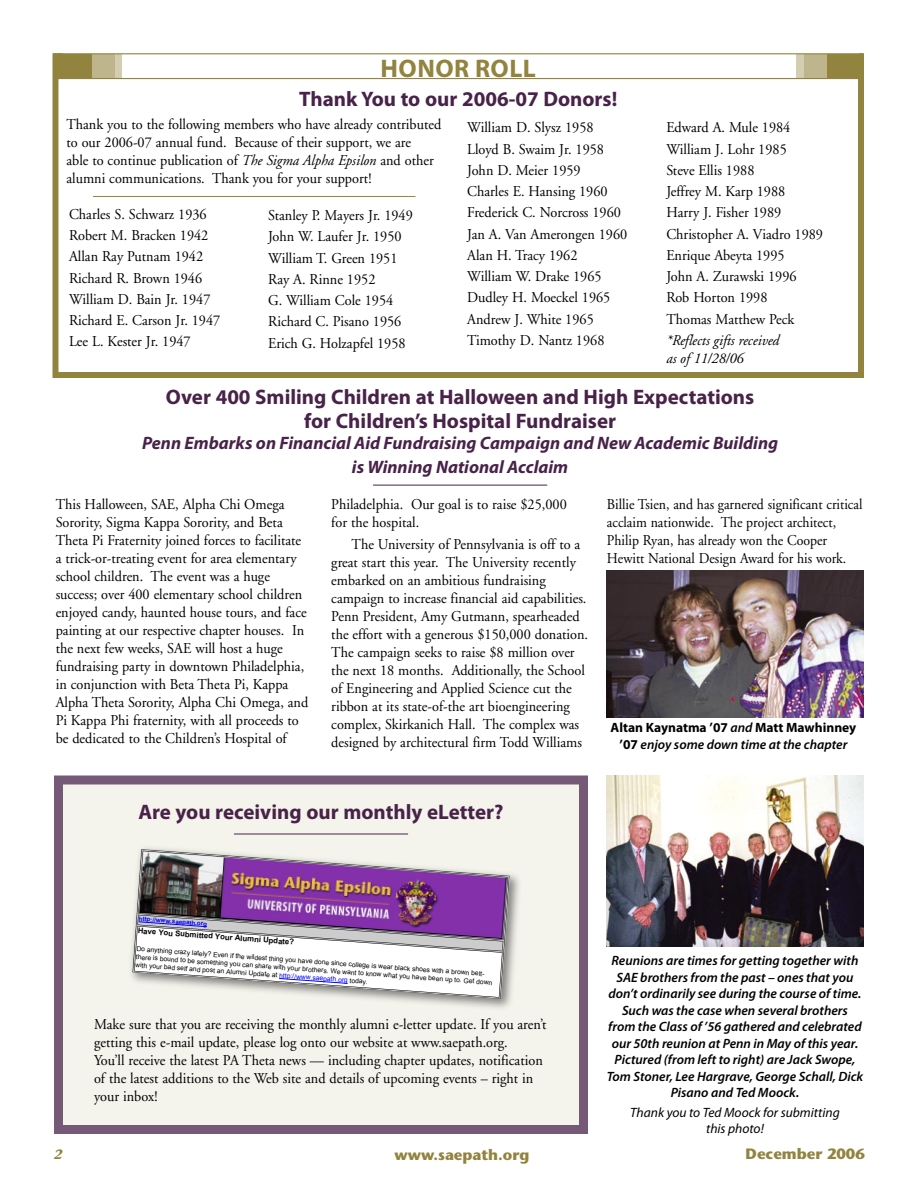
<style>
.page{position:relative;width:918px;height:1188px;background:#fff}
.page>*{position:absolute;margin:0;border:0;box-sizing:border-box;transform-origin:0 0}
._2_List_Heading{font:700 25.5px "Myriad Pro";letter-spacing:.02em;color:#92843f}
._2_Headline{font:700 21px/24px "Myriad Pro";color:#482248;text-align:center}
._2_Subhead{font:italic 700 18px/24px "Myriad Pro";color:#482248;text-align:center}
._2_Frat_News_Body{font:15px/18px "Adobe Garamond";color:#000;scale:.95 1}
._2_Frat_News_Body-2{font:15px/18px "Adobe Garamond";color:#000;scale:.92 1}
._2_Frat_News_Body-3{font:italic 15px/18px "Adobe Garamond";color:#000;scale:.95 1}
.t1{font:700 15px "Stone Sans";color:#92843f}
._2_Caption{font:italic 600 13.5px/16.5px "Myriad Pro";color:#000;text-align:center}
._2_Caption-2{font:700 13.5px/16.5px "Myriad Pro";color:#000;text-align:center}
._2_Caption-3{font:italic 13.5px/16.5px "Myriad Pro";color:#000;text-align:center}
.t2{font:italic 700 13.5px "Stone Serif";color:#92843f}
.t3{font:700 7.8px "Arial";color:#000}
.t4{font:6.75px/7.9px "Arial";color:#000}
.t5{font:700 6.15px "Arial";color:#00f}
.s1{font-style:italic}
.s2{font-weight:600;font-style:italic}
.s3{color:#00f}
</style>
<div class="page">
<div style="left:52px;top:53px;width:812px;height:325px;border:6px solid #92843f"></div>
<div style="left:63px;top:54px;width:796px;height:24px;background:#fff"></div>
<div style="left:87px;top:54px;width:35px;height:24px;background:#d3ceb2"></div>
<div style="left:79px;top:54px;width:36px;height:24px;background:#beb58c"></div>
<div style="left:54px;top:54px;width:38px;height:24px;background:#92843f"></div>
<div style="left:796px;top:54px;width:36px;height:24px;background:#d3ceb2"></div>
<div style="left:804px;top:54px;width:36px;height:24px;background:#beb58c"></div>
<div style="left:827px;top:54px;width:36px;height:24px;background:#92843f"></div>
<div style="left:53px;top:53px;width:810px;height:26px;border:1px solid #92843f"></div>
<hr style="left:373px;top:485px;width:174px;height:1px;background:#482248">
<hr style="left:93px;top:196px;width:322px;height:1px;background:#92843f">
<img style="left:606px;top:570px;width:258px;height:147px">
<img style="left:606px;top:775px;width:258px;height:172px">
<div style="left:59px;top:780px;width:525px;height:349px;background:#f4f3ec"></div>
<div style="left:54px;top:775px;width:534px;height:359px;border:9px solid #765976"></div>
<hr style="left:234px;top:834px;width:174px;height:1px;background:#482248">
<div style="left:127px;top:844px;width:396px;height:168px;background:#000;opacity:.47"></div>
<img style="left:133px;top:849px;width:376px;height:150px">
<p class="_2_List_Heading" style="left:381px;top:52px;width:157px">HONOR ROLL</p>
<p class="_2_Headline" style="left:299px;top:86px;width:320px">Thank You to our 2006-07 Donors!</p>
<p class="_2_Frat_News_Body" style="left:66px;top:116px;width:396px">Thank you to the following members who have already contributed to our 2006-07 annual fund. Because of their support, we are<br>able to continue publication of <span class="s1">The Sigma Alpha Epsilon</span> and other alumni communications. Thank you for your support!</p>
<p class="_2_Frat_News_Body" style="left:69px;top:205px;width:146px">Charles S. Schwarz 1936</p>
<p class="_2_Frat_News_Body" style="left:69px;top:227px;width:148px">Robert M. Bracken 1942</p>
<p class="_2_Frat_News_Body" style="left:69px;top:248px;width:143px">Allan Ray Putnam 1942</p>
<p class="_2_Frat_News_Body" style="left:69px;top:269px;width:142px">Richard R. Brown 1946</p>
<p class="_2_Frat_News_Body" style="left:69px;top:290px;width:150px">William D. Bain Jr. 1947</p>
<p class="_2_Frat_News_Body" style="left:69px;top:312px;width:161px">Richard E. Carson Jr. 1947</p>
<p class="_2_Frat_News_Body" style="left:69px;top:333px;width:130px">Lee L. Kester Jr. 1947</p>
<p class="_2_Frat_News_Body" style="left:268px;top:207px;width:154px">Stanley P. Mayers Jr. 1949</p>
<p class="_2_Frat_News_Body" style="left:268px;top:228px;width:142px">John W. Laufer Jr. 1950</p>
<p class="_2_Frat_News_Body" style="left:268px;top:249px;width:138px">William T. Green 1951</p>
<p class="_2_Frat_News_Body" style="left:268px;top:271px;width:114px">Ray A. Rinne 1952</p>
<p class="_2_Frat_News_Body" style="left:268px;top:292px;width:133px">G. William Cole 1954</p>
<p class="_2_Frat_News_Body" style="left:268px;top:313px;width:142px">Richard C. Pisano 1956</p>
<p class="_2_Frat_News_Body" style="left:268px;top:334px;width:146px">Erich G. Holzapfel 1958</p>
<p class="_2_Frat_News_Body" style="left:467px;top:119px;width:134px">William D. Slysz 1958</p>
<p class="_2_Frat_News_Body" style="left:467px;top:140px;width:146px">Lloyd B. Swaim Jr. 1958</p>
<p class="_2_Frat_News_Body" style="left:467px;top:162px;width:121px">John D. Meier 1959</p>
<p class="_2_Frat_News_Body" style="left:467px;top:183px;width:149px">Charles E. Hansing 1960</p>
<p class="_2_Frat_News_Body" style="left:467px;top:204px;width:163px">Frederick C. Norcross 1960</p>
<p class="_2_Frat_News_Body" style="left:467px;top:225px;width:170px">Jan A. Van Amerongen 1960</p>
<p class="_2_Frat_News_Body" style="left:467px;top:247px;width:118px">Alan H. Tracy 1962</p>
<p class="_2_Frat_News_Body" style="left:467px;top:268px;width:143px">William W. Drake 1965</p>
<p class="_2_Frat_News_Body" style="left:467px;top:289px;width:152px">Dudley H. Moeckel 1965</p>
<p class="_2_Frat_News_Body" style="left:467px;top:310px;width:135px">Andrew J. White 1965</p>
<p class="_2_Frat_News_Body" style="left:467px;top:331px;width:146px">Timothy D. Nantz 1968</p>
<p class="_2_Frat_News_Body" style="left:666px;top:119px;width:132px">Edward A. Mule 1984</p>
<p class="_2_Frat_News_Body" style="left:666px;top:140px;width:128px">William J. Lohr 1985</p>
<p class="_2_Frat_News_Body" style="left:666px;top:162px;width:94px">Steve Ellis 1988</p>
<p class="_2_Frat_News_Body" style="left:666px;top:183px;width:127px">Jeffrey M. Karp 1988</p>
<p class="_2_Frat_News_Body" style="left:666px;top:204px;width:123px">Harry J. Fisher 1989</p>
<p class="_2_Frat_News_Body" style="left:666px;top:225px;width:166px">Christopher A. Viadro 1989</p>
<p class="_2_Frat_News_Body" style="left:666px;top:247px;width:126px">Enrique Abeyta 1995</p>
<p class="_2_Frat_News_Body" style="left:666px;top:268px;width:139px">John A. Zurawski 1996</p>
<p class="_2_Frat_News_Body" style="left:666px;top:289px;width:108px">Rob Horton 1998</p>
<p class="_2_Frat_News_Body" style="left:666px;top:310px;width:136px">Thomas Matthew Peck</p>
<p class="_2_Frat_News_Body-3" style="left:666px;top:332px;width:120px">*Reflects gifts received as of 11/28/06</p>
<p class="_2_Headline" style="left:166px;top:384px;width:590px">Over 400 Smiling Children at Halloween and High Expectations for Children’s Hospital Fundraiser</p>
<p class="_2_Subhead" style="left:142px;top:431px;width:638px">Penn Embarks on Financial Aid Fundraising Campaign and New Academic Building is Winning National Acclaim</p>
<p class="_2_Frat_News_Body" style="left:56px;top:496px;width:267px">This Halloween, SAE, Alpha Chi Omega Sorority, Sigma Kappa Sorority, and Beta Theta Pi Fraternity joined forces to facilitate a trick-or-treating event for area elementary school children. The event was a huge success; over 400 elementary school children enjoyed candy, haunted house tours, and face painting at our respective chapter houses. In the next few weeks, SAE will host a huge fundraising party in downtown Philadelphia, in conjunction with Beta Theta Pi, Kappa Alpha Theta Sorority, Alpha Chi Omega, and Pi Kappa Phi fraternity, with all proceeds to be dedicated to the Children’s Hospital of</p>
<p class="_2_Frat_News_Body" style="left:331px;top:496px;width:249px">Philadelphia. Our goal is to raise $25,000 for the hospital.</p>
<p class="_2_Frat_News_Body" style="left:331px;top:535px;width:272px;text-indent:20px">The University of Pennsylvania is off to a great start this year. The University recently embarked on an ambitious fundraising campaign to increase financial aid capabilities.<br>Penn President, Amy Gutmann, spearheaded the effort with a generous $150,000 donation.<br>The campaign seeks to raise $8 million over the next 18 months. Additionally, the School of Engineering and Applied Science cut the ribbon at its state-of-the art bioengineering complex, Skirkanich Hall. The complex was designed by architectural firm Todd Williams</p>
<p class="_2_Frat_News_Body-2" style="left:607px;top:496px;width:279px">Billie Tsien, and has garnered significant critical acclaim nationwide. The project architect, Philip Ryan, has already won the Cooper Hewitt National Design Award for his work.</p>
<p class="_2_Caption-2" style="left:611px;top:719px;width:247px">Altan Kaynatma ’07 <span class="s2">and</span> Matt Mawhinney ’07 <span class="s2">enjoy some down time at the chapter</span></p>
<p class="_2_Headline" style="left:138px;top:800px;width:367px">Are you receiving our monthly eLetter?</p>
<p class="t5" style="left:139px;top:915px;width:70px;rotate:4deg">http://www.saepath.org</p>
<p class="t3" style="left:138px;top:926px;width:158px;rotate:4deg">Have You Submitted Your Alumni Update?</p>
<p class="t4" style="left:137px;top:945px;width:359px;rotate:4deg">Do anything crazy lately? Even if the wildest thing you have done since college is wear black shoes with a brown belt&shy;there is bound to be something you can share with your brothers. We want to know what you have been up to. Get down with your bad self and post an Alumni Update at <span class="s3">http://www.saepath.org</span> today.</p>
<p class="_2_Frat_News_Body" style="left:94px;top:1016px;width:478px">Make sure that you are receiving the monthly alumni e-letter update. If you aren’t getting this e-mail update, please log onto our website at www.saepath.org.<br>You’ll receive the latest PA Theta news — including chapter updates, notification of the latest additions to the Web site and details of upcoming events – right in your inbox!</p>
<p class="_2_Caption" style="left:607px;top:952px;width:258px">Reunions are times for getting together with SAE brothers from the past – ones that you don’t ordinarily see during the course of time.<br>Such was the case when several brothers from the Class of ’56 gathered and celebrated our 50th reunion at Penn in May of this year.<br>Pictured (from left to right) are Jack Swope, Tom Stoner, Lee Hargrave, George Schall, Dick Pisano and Ted Moock.</p>
<p class="_2_Caption-3" style="left:630px;top:1104px;width:211px">Thank you to Ted Moock for submitting this photo!</p>
<p class="t2" style="left:54px;top:1146px;width:10px">2</p>
<p class="t1" style="left:394px;top:1145px;width:137px">www.saepath.org</p>
<p class="t1" style="left:746px;top:1145px;width:121px">December 2006</p>
</div>
